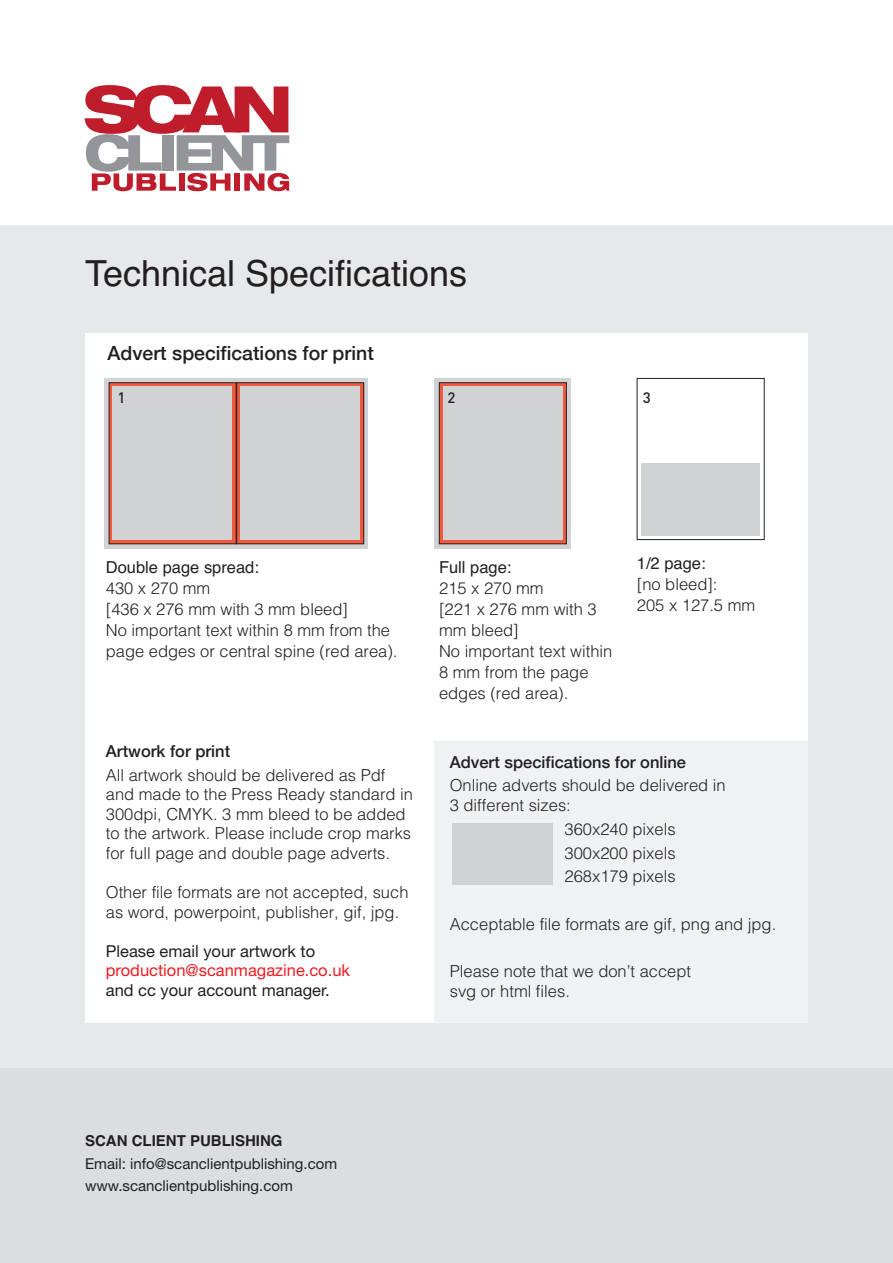
<style>
.page{position:relative;width:893px;height:1263px;background:#fff}
.page>*{position:absolute;margin:0;border:0;box-sizing:border-box;transform-origin:0 0}
.t1{font:36px "Helvetica";color:#231f20}
.t2{font:500 19.5px "Helvetica Neue";color:#231f20}
.t3{font:300 16.5px/21px "Helvetica";color:#231f20}
.t4{font:16.5px "Helvetica Neue";color:#231f20}
.t5{font:500 16.5px "Helvetica Neue";color:#231f20}
.t6{font:16.5px "Helvetica";color:#231f20}
.t7{font:16.5px "Helvetica Neue";color:#ee1d23}
.t8{font:15px/22.5px "Helvetica Neue";color:#231f20}
.t9{font:700 15px "Helvetica";color:#231f20}
.t10{font:500 15px "DIN";color:#231f20}
</style>
<div class="page">
<svg style="left:85px;top:85px;width:204px;height:106px"></svg>
<div style="left:0;top:225px;width:893px;height:857px;background:#e7e8e9"></div>
<div style="left:0;top:1068px;width:893px;height:195px;background:#dcdddf"></div>
<div style="left:85px;top:333px;width:723px;height:689px;background:#fff"></div>
<div style="left:435px;top:741px;width:373px;height:281px;background:#f0f1f2"></div>
<svg style="left:105px;top:378px;width:263px;height:170px;background:#c1c2c4"></svg>
<svg style="left:435px;top:378px;width:136px;height:170px;background:#cbccce"></svg>
<div style="left:109px;top:383px;width:127px;height:161px;background:linear-gradient(to right,#f0593e,#f0593e)"></div>
<div style="left:641px;top:463px;width:119px;height:72px;background:#d1d2d4"></div>
<div style="left:637px;top:378px;width:127px;height:162px;border:1px solid #231f20"></div>
<div style="left:113px;top:387px;width:119px;height:153px;background:#d1d2d4"></div>
<div style="left:237px;top:383px;width:127px;height:161px;background:#f0593e"></div>
<div style="left:236px;top:382px;width:128px;height:162px;border:1px solid #231f20"></div>
<div style="left:240px;top:387px;width:120px;height:153px;background:#d1d2d4"></div>
<div style="left:439px;top:383px;width:127px;height:161px;background:linear-gradient(to right,#f0593e,#f0593e)"></div>
<div style="left:439px;top:382px;width:128px;height:162px;border:1px solid #231f20"></div>
<div style="left:443px;top:387px;width:119px;height:153px;background:#d1d2d4"></div>
<div style="left:452px;top:823px;width:101px;height:62px;background:#d1d2d4"></div>
<h1 class="t1" style="left:85px;top:252px;width:384px">Technical Specifications</h1>
<p class="t2" style="left:108px;top:341px;width:268px">Advert specifications for print</p>
<p class="t10" style="left:117px;top:389px;width:9px">1</p>
<p class="t10" style="left:448px;top:389px;width:9px">2</p>
<p class="t10" style="left:643px;top:389px;width:9px">3</p>
<p class="t6" style="left:106px;top:558px;width:155px">Double page spread:</p>
<p class="t3" style="left:106px;top:577px;width:293px">430 x 270 mm<br>[436 x 276 mm with 3 mm bleed]<br>No important text within 8 mm from the page edges or central spine (red area).</p>
<p class="t5" style="left:106px;top:741px;width:126px">Artwork for print</p>
<p class="t3" style="left:106px;top:764px;width:309px;line-height:19.5px">All artwork should be delivered as Pdf and made to the Press Ready standard in 300dpi, CMYK. 3 mm bleed to be added to the artwork. Please include crop marks for full page and double page adverts.</p>
<p class="t3" style="left:106px;top:881px;width:304px;line-height:19.5px">Other file formats are not accepted, such as word, powerpoint, publisher, gif, jpg.</p>
<p class="t4" style="left:106px;top:945px;width:211px">Please email your artwork to</p>
<p class="t7" style="left:106px;top:964px;width:246px">production@scanmagazine.co.uk</p>
<p class="t4" style="left:106px;top:984px;width:225px">and cc your account manager.</p>
<p class="t6" style="left:439px;top:558px;width:74px">Full page:</p>
<p class="t3" style="left:439px;top:577px;width:175px">215 x 270 mm<br>[221 x 276 mm with 3 mm bleed]<br>No important text within<br>8 mm from the page edges (red area).</p>
<p class="t6" style="left:637px;top:554px;width:70px">1/2 page:</p>
<p class="t3" style="left:637px;top:573px;width:120px">[no bleed]:<br>205 x 127.5 mm</p>
<p class="t5" style="left:450px;top:752px;width:238px">Advert specifications for online</p>
<p class="t3" style="left:450px;top:775px;width:277px;line-height:19.5px">Online adverts should be delivered in<br>3 different sizes:</p>
<p class="t3" style="left:565px;top:816px;width:112px;line-height:23.7px;text-align:justify">360x240 pixels 300x200 pixels 268x179 pixels</p>
<p class="t3" style="left:450px;top:912px;width:328px">Acceptable file formats are gif, png and jpg.</p>
<p class="t3" style="left:450px;top:960px;width:243px;line-height:19.5px">Please note that we don’t accept svg or html files.</p>
<p class="t9" style="left:85px;top:1132px;width:199px">SCAN CLIENT PUBLISHING</p>
<p class="t8" style="left:85px;top:1153px;width:254px">Email: info@scanclientpublishing.com www.scanclientpublishing.com</p>
</div>
